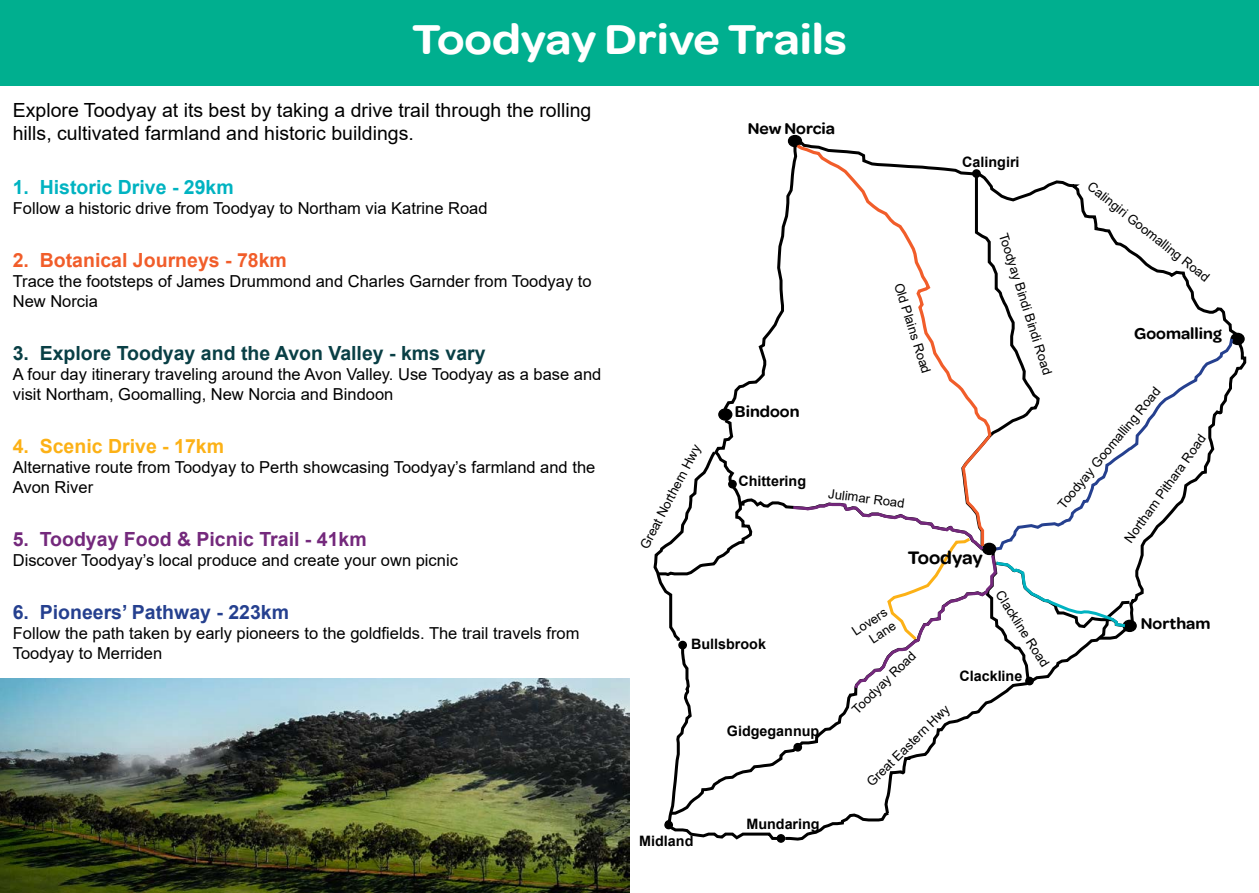
<style>
.page{position:relative;width:1259px;height:893px;background:#fff}
.page>*{position:absolute;margin:0;border:0;box-sizing:border-box;transform-origin:0 0}
.t1{font:600 45px "Omnes";color:#fff;scale:1.06 1}
.t2{font:19.5px/23.4px "Arial";color:#000}
.t3{font:700 19.5px "Arial";color:#093f45}
.t4{font:700 19.5px "Arial";color:#74297c}
.t5{font:700 19.5px "Arial";color:#f15d2a}
.t6{font:700 19.5px "Arial";color:#25408f}
.t7{font:700 19.5px "Arial";color:#00b3c1}
.t8{font:700 19.5px "Arial";color:#fcb116}
.t9{font:600 19.5px "Omnes";letter-spacing:-.005em;color:#000}
.t10{font:600 16.95px "Omnes";color:#000}
.t11{font:16.5px/19.8px "Arial";color:#000}
.t12{font:700 14.4px "Arial";color:#000}
.t13{font:13.05px/15.6px "Arial";color:#000;text-align:right}
</style>
<div class="page">
<div style="left:0;top:0;width:1259px;height:85px;background:#00af8f"></div>
<img style="left:0;top:678px;width:629px;height:215px">
<div style="left:788px;top:135px;width:13px;height:12px;background:#000;border-radius:50%"></div>
<div style="left:788px;top:135px;width:14px;height:12px;border:1px solid #000;border-radius:50%"></div>
<svg style="left:653px;top:141px;width:594px;height:702px"></svg>
<h1 class="t1" style="left:412px;top:13px;width:411px">Toodyay Drive Trails</h1>
<p class="t2" style="left:13px;top:98px;width:580px">Explore Toodyay at its best by taking a drive trail through the rolling hills, cultivated farmland and historic buildings.</p>
<p class="t7" style="left:13px;top:173px;width:222px">1. Historic Drive - 29km</p>
<p class="t11" style="left:13px;top:198px;width:476px">Follow a historic drive from Toodyay to Northam via Katrine Road</p>
<p class="t5" style="left:13px;top:246px;width:276px">2. Botanical Journeys - 78km</p>
<p class="t11" style="left:13px;top:271px;width:580px">Trace the footsteps of James Drummond and Charles Garnder from Toodyay to<br>New Norcia</p>
<p class="t3" style="left:13px;top:339px;width:474px">3. Explore Toodyay and the Avon Valley - kms vary</p>
<p class="t11" style="left:13px;top:364px;width:590px">A four day itinerary traveling around the Avon Valley. Use Toodyay as a base and visit Northam, Goomalling, New Norcia and Bindoon</p>
<p class="t8" style="left:13px;top:432px;width:213px">4. Scenic Drive - 17km</p>
<p class="t11" style="left:13px;top:457px;width:584px">Alternative route from Toodyay to Perth showcasing Toodyay’s farmland and the<br>Avon River</p>
<p class="t4" style="left:13px;top:525px;width:355px">5. Toodyay Food &amp; Picnic Trail - 41km</p>
<p class="t11" style="left:13px;top:550px;width:447px">Discover Toodyay’s local produce and create your own picnic</p>
<p class="t6" style="left:13px;top:599px;width:278px">6. Pioneers’ Pathway - 223km</p>
<p class="t11" style="left:13px;top:623px;width:568px">Follow the path taken by early pioneers to the goldfields. The trail travels from<br>Toodyay to Merriden</p>
<p class="t13" style="left:636px;top:544px;width:117px;rotate:-62deg">Great Northern Hwy</p>
<p class="t10" style="left:748px;top:118px;width:89px">New Norcia</p>
<p class="t10" style="left:735px;top:401px;width:66px">Bindoon</p>
<p class="t13" style="left:906px;top:281px;width:96px;rotate:73deg">Old Plains Road</p>
<p class="t12" style="left:738px;top:471px;width:69px">Chittering</p>
<p class="t13" style="left:829px;top:485px;width:78px;rotate:8deg">Julimar Road</p>
<p class="t12" style="left:962px;top:152px;width:59px">Calingiri</p>
<p class="t13" style="left:1011px;top:231px;width:150px;rotate:73deg">Toodyay Bindi Bindi Road</p>
<p class="t13" style="left:1094px;top:178px;width:153px;rotate:39deg">Calingiri Goomalling Road</p>
<p class="t10" style="left:1134px;top:323px;width:89px">Goomalling</p>
<p class="t13" style="left:1055px;top:502px;width:154px;rotate:-51deg">Toodyay Goomalling Road</p>
<p class="t13" style="left:1121px;top:537px;width:131px;rotate:-55deg">Northam Pithara Road</p>
<p class="t9" style="left:907px;top:547px;width:77px">Toodyay</p>
<p class="t12" style="left:691px;top:634px;width:76px">Bullsbrook</p>
<p class="t12" style="left:727px;top:721px;width:94px">Gidgegannup</p>
<p class="t12" style="left:639px;top:831px;width:56px">Midland</p>
<p class="t12" style="left:746px;top:814px;width:75px">Mundaring</p>
<p class="t13" style="left:1006px;top:587px;width:89px;rotate:58deg">Clackline Road</p>
<p class="t13" style="left:849px;top:626px;width:41px;rotate:-33deg">Lovers<br>Lane</p>
<p class="t13" style="left:849px;top:706px;width:85px;rotate:-45deg">Toodyay Road</p>
<p class="t12" style="left:959px;top:666px;width:64px">Clackline</p>
<p class="t13" style="left:863px;top:779px;width:112px;rotate:-45deg">Great Eastern Hwy</p>
<p class="t10" style="left:1140px;top:613px;width:71px">Northam</p>
</div>
